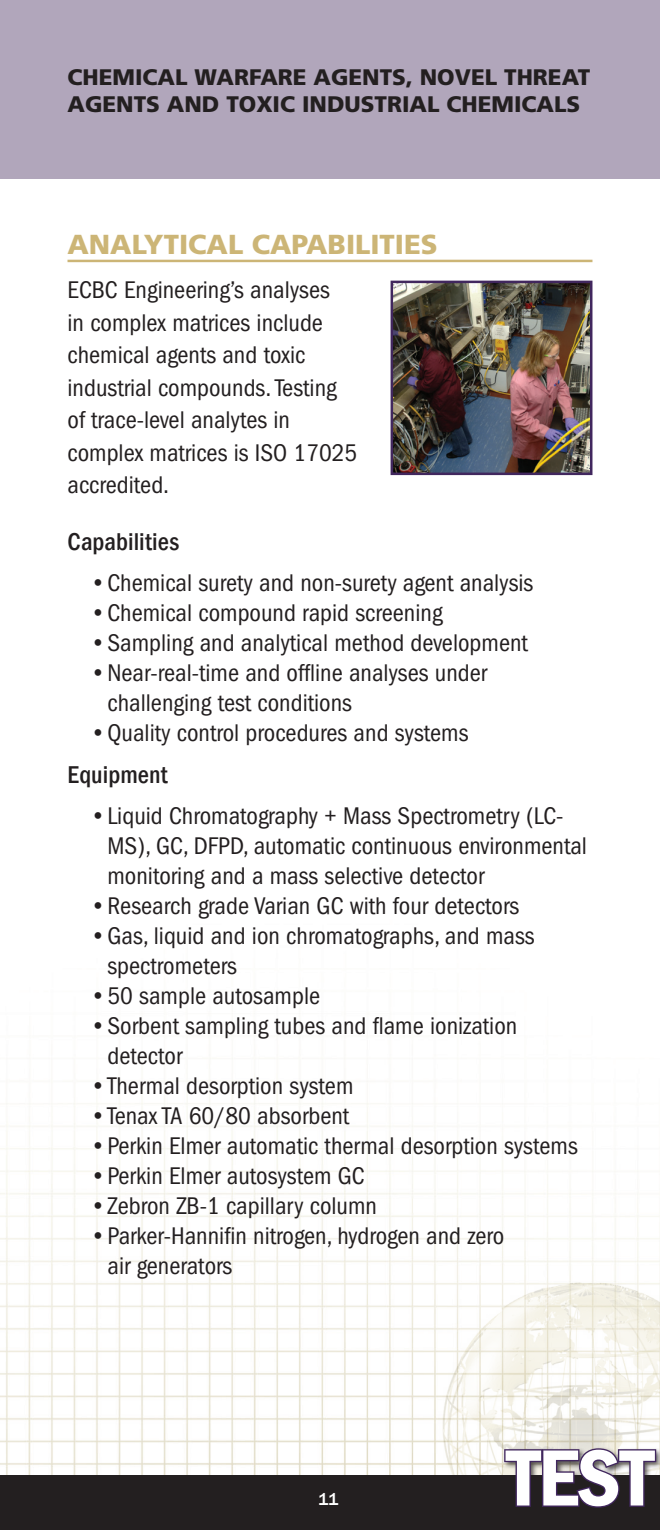
<style>
.page{position:relative;width:660px;height:1530px;background:#fff}
.page>*{position:absolute;margin:0;border:0;box-sizing:border-box;transform-origin:0 0}
.t1{font:600 condensed 82.5px "Franklin Gothic";color:#fff;scale:1.04 1}
.t2{font:900 27.5px "Frutiger";color:#ccb576}
.t3{font:condensed 25px/32.5px "Franklin Gothic";color:#231f20}
.t4{font:500 condensed 25px "Franklin Gothic";letter-spacing:.005em;color:#231f20}
.t5{font:900 22.5px/27px "Frutiger";color:#231f20}
.t6{font:500 17.5px "Franklin Gothic";color:#fff}
.s1{font-weight:500;font-size:23.75px}
.s2{font-weight:500}
</style>
<div class="page">
<img style="left:0;top:178px;width:660px;height:1298px">
<img style="left:425px;top:1262px;width:235px;height:214px">
<div style="left:0;top:1476px;width:660px;height:54px;background:#231f20"></div>
<div style="left:0;top:0;width:660px;height:178px;background:#b1a6bb"></div>
<hr style="left:68px;top:260px;width:524px;height:2px;background:#ccb576">
<img style="left:394px;top:284px;width:195px;height:188px">
<div style="left:391px;top:281px;width:201px;height:194px;border:2px solid #41275e"></div>
<div style="left:502px;top:1446px;width:158px;height:70px;background:#231f20"></div>
<svg style="left:503px;top:1447px;width:154px;height:61px"></svg>
<p class="t5" style="left:68px;top:64px;width:524px">CHEMI CAL WARFARE AGENTS, NOVEL THREAT<br>AGENTS AND TOXIC INDUSTRIAL CHEMICALS</p>
<p class="t2" style="left:68px;top:228px;width:369px">ANALYTICAL CAPABILITIES</p>
<p class="t3" style="left:68px;top:274px;width:291px">ECBC Engineering’s analyses<br>in complex matrices include chemical agents and toxic industrial compounds. Testing of trace-level analytes in complex matrices is ISO 17025 accredited.</p>
<p class="t4" style="left:68px;top:525px;width:113px">Capabilities</p>
<p class="t3" style="left:90px;top:567px;width:445px"><span class="s1">•</span>Chemical surety and non-surety agent analysis</p>
<p class="t3" style="left:90px;top:597px;width:354px"><span class="s1">•</span>Chemical compound rapid screening</p>
<p class="t3" style="left:90px;top:627px;width:439px"><span class="s1">•</span>Sampling and analytical method development</p>
<p class="t3" style="left:108px;top:658px;width:381px;line-height:30px;text-indent:-18px"><span class="s1">•</span>Near-real-time and offline analyses under challenging test conditions</p>
<p class="t3" style="left:68px;top:713px;width:402px;line-height:41.2px;text-indent:22px"><span class="s1">•</span>Quality control procedures and systems<br><span class="s2">Equipment</span></p>
<p class="t3" style="left:108px;top:801px;width:481px;line-height:30px;text-indent:-18px"><span class="s1">•</span>Liquid Chromatography + Mass Spectrometry (LC-<br>MS), GC, DFPD, automatic continuous environmental monitoring and a mass selective detector</p>
<p class="t3" style="left:90px;top:890px;width:431px"><span class="s1">•</span>Research grade Varian GC with four detectors</p>
<p class="t3" style="left:108px;top:921px;width:429px;line-height:30px;text-indent:-18px"><span class="s1">•</span>Gas, liquid and ion chromatographs, and mass spectrometers</p>
<p class="t3" style="left:90px;top:980px;width:232px"><span class="s1">•</span>50 sample autosample</p>
<p class="t3" style="left:108px;top:1011px;width:411px;line-height:30px;text-indent:-18px"><span class="s1">•</span>Sorbent sampling tubes and flame ionization detector</p>
<p class="t3" style="left:90px;top:1070px;width:265px"><span class="s1">•</span>Thermal desorption system</p>
<p class="t3" style="left:90px;top:1100px;width:261px"><span class="s1">•</span>Tenax TA 60/80 absorbent</p>
<p class="t3" style="left:90px;top:1130px;width:489px"><span class="s1">•</span>Perkin Elmer automatic thermal desorption systems</p>
<p class="t3" style="left:90px;top:1160px;width:276px"><span class="s1">•</span>Perkin Elmer autosystem GC</p>
<p class="t3" style="left:90px;top:1190px;width:289px"><span class="s1">•</span>Zebron ZB-1 capillary column</p>
<p class="t3" style="left:108px;top:1221px;width:398px;line-height:30px;text-indent:-18px"><span class="s1">•</span>Parker-Hannifin nitrogen, hydrogen and zero air generators</p>
<p class="t6" style="left:318px;top:1488px;width:22px">11</p>
<h1 class="t1" style="left:506px;top:1423px;width:136px">Test</h1>
</div>
